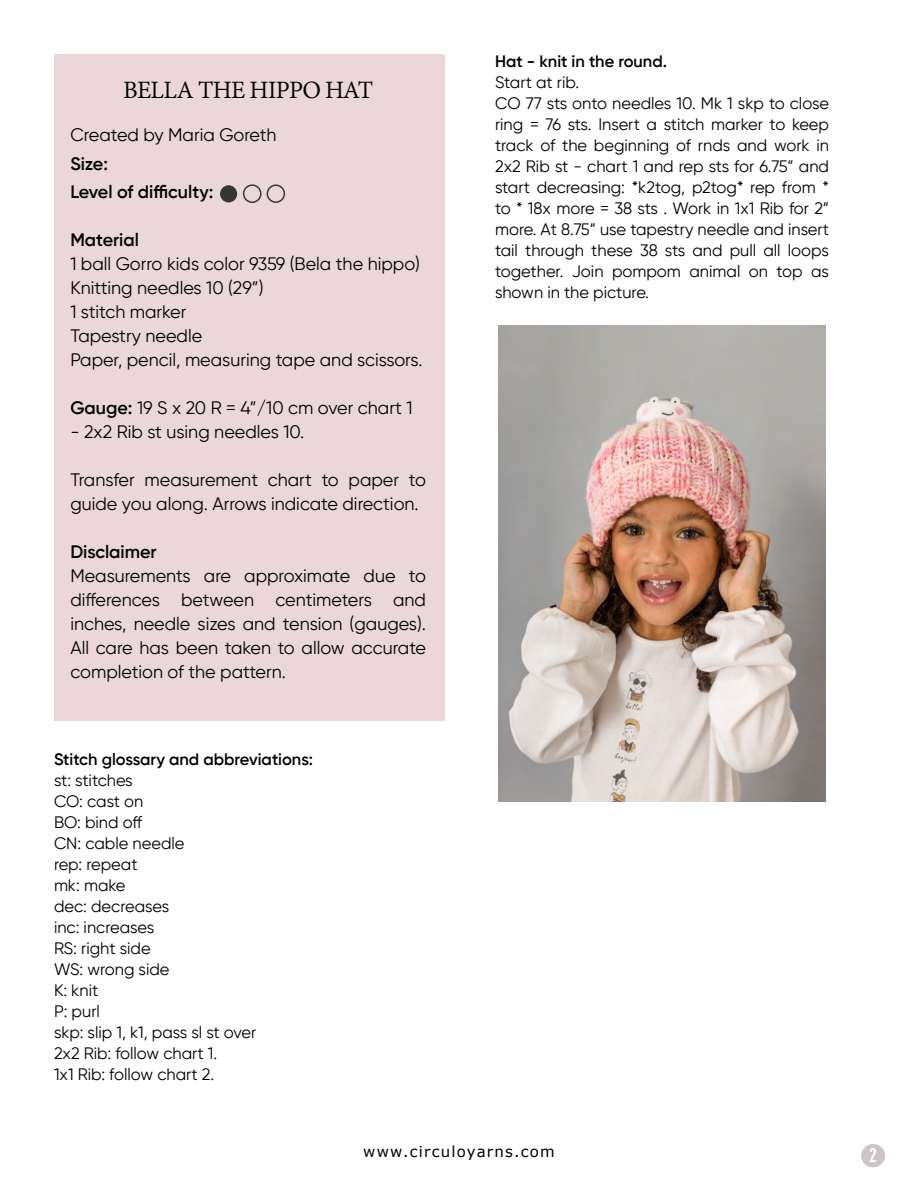
<style>
.page{position:relative;width:918px;height:1188px;background:#fff}
.page>*{position:absolute;margin:0;border:0;box-sizing:border-box;transform-origin:0 0}
.t1{font:27px "Adobe Devanagari";letter-spacing:-.025em;color:#000}
.t2{font:700 condensed 19.5px "DIN Pro";color:#fff}
.t3{font:18px/24px "Gilroy";color:#000}
.t4{font:600 18px/28.5px "Gilroy";color:#000}
.t5{font:16.5px/21px "Gilroy";color:#000}
.t6{font:600 16.5px "Gilroy";color:#000}
.t7{font:15px "Verdana";letter-spacing:.08em;color:#000}
.s1{font-weight:600}
</style>
<div class="page">
<div style="left:861px;top:1144px;width:24px;height:23px;background:#cfc3ca;border-radius:50%"></div>
<div style="left:54px;top:54px;width:390px;height:666px;background:#ebd7da"></div>
<div style="left:220px;top:185px;width:17px;height:17px;background:#373636;border-radius:50%"></div>
<div style="left:243px;top:184px;width:19px;height:19px;border:2px solid #373636;border-radius:50%"></div>
<div style="left:267px;top:184px;width:18px;height:19px;border:2px solid #373636;border-radius:50%"></div>
<img style="left:498px;top:325px;width:328px;height:477px">
<h1 class="t1" style="left:123px;top:75px;width:252px">BELLA THE HIPPO HAT</h1>
<p class="t3" style="left:70px;top:123px;width:208px">Created by Maria Goreth</p>
<p class="t4" style="left:70px;top:149px;width:145px">Size:<br>Level of difficulty:</p>
<p class="t4" style="left:70px;top:226px;width:70px">Material</p>
<p class="t3" style="left:70px;top:252px;width:354px">1 ball Gorro kids color 9359 (Bela the hippo)<br>Knitting needles 10 (29”)<br>1 stitch marker<br>Tapestry needle<br>Paper, pencil, measuring tape and scissors.</p>
<p class="t3" style="left:70px;top:396px;width:344px"><span class="s1">Gauge:</span> 19 S x 20 R = 4”/10 cm over chart 1</p>
<p class="t3" style="left:70px;top:420px;width:236px">- 2x2 Rib st using needles 10.</p>
<p class="t3" style="left:70px;top:468px;width:357px">Transfer measurement chart to paper to guide you along. Arrows indicate direction.</p>
<p class="t4" style="left:70px;top:537px;width:88px">Disclaimer</p>
<p class="t3" style="left:70px;top:564px;width:357px;text-align:justify">Measurements are approximate due to differences between centimeters and inches, needle sizes and tension (gauges).<br>All care has been taken to allow accurate completion of the pattern.</p>
<p class="t6" style="left:54px;top:749px;width:261px">Stitch glossary and abbreviations:</p>
<p class="t5" style="left:54px;top:770px;width:204px">st: stitches<br>CO: cast on<br>BO: bind off<br>CN: cable needle<br>rep: repeat<br>mk: make<br>dec: decreases<br>inc: increases<br>RS: right side<br>WS: wrong side<br>K: knit<br>P: purl<br>skp: slip 1, k1, pass sl st over<br>2x2 Rib: follow chart 1.<br>1x1 Rib: follow chart 2.</p>
<p class="t6" style="left:495px;top:51px;width:173px">Hat - knit in the round.</p>
<p class="t5" style="left:495px;top:71px;width:336px">Start at rib.<br>CO 77 sts onto needles 10. Mk 1 skp to close ring = 76 sts. Insert a stitch marker to keep track of the beginning of rnds and work in 2x2 Rib st - chart 1 and rep sts for 6.75” and start decreasing: *k2tog, p2tog* rep from * to * 18x more = 38 sts . Work in 1x1 Rib for 2” more. At 8.75” use tapestry needle and insert tail through these 38 sts and pull all loops together. Join pompom animal on top as shown in the picture.</p>
<p class="t7" style="left:363px;top:1141px;width:193px">www.circuloyarns.com</p>
<p class="t2" style="left:869px;top:1141px;width:9px">2</p>
</div>
